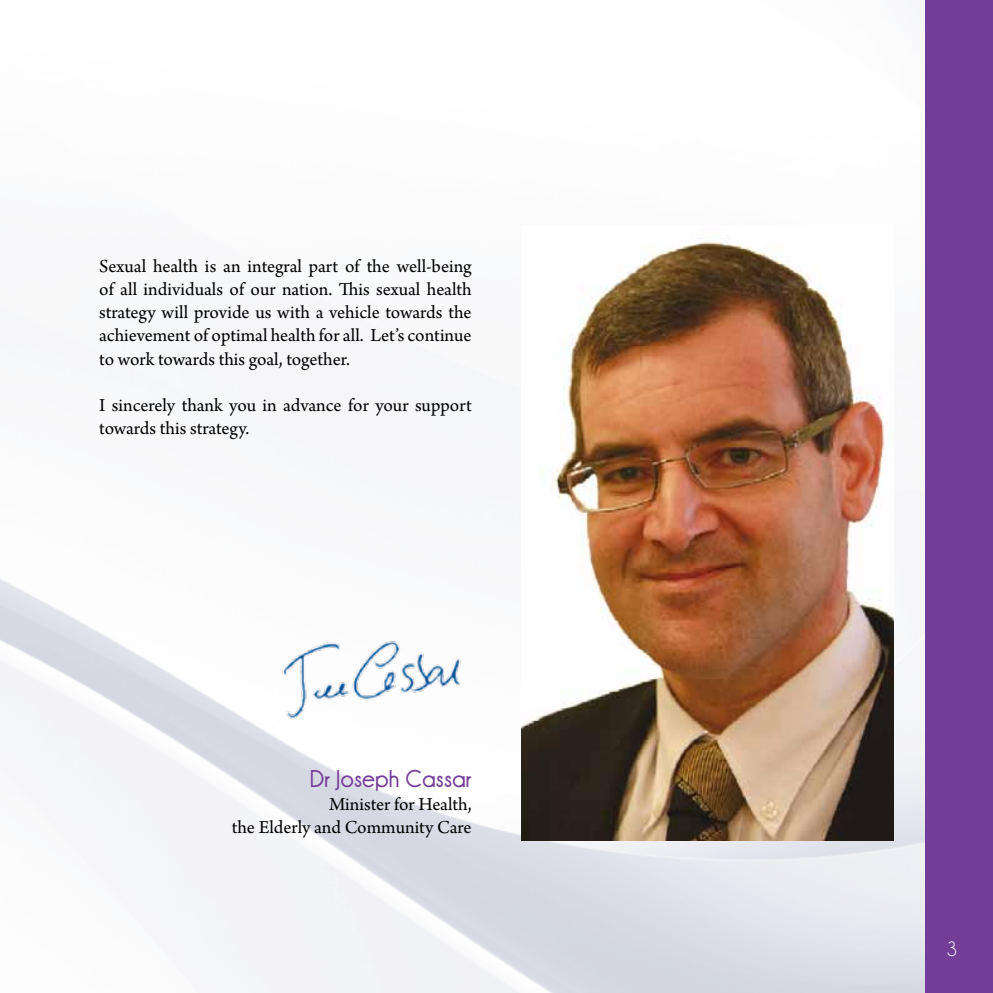
<style>
.page{position:relative;width:993px;height:993px;background:#fff}
.page>*{position:absolute;margin:0;border:0;box-sizing:border-box;transform-origin:0 0}
.t1{font:700 24.5px "Champagne&Limousines";color:#743e98}
.t2{font:21px "Champagne&Limousines";color:#fff}
.t3{font:19.25px/23.1px "Arno Pro";color:#000;text-align:justify}
</style>
<div class="page">
<img style="left:0;top:0;width:924px;height:992px">
<div style="left:924px;top:0;width:68px;height:992px;background:#743e98"></div>
<img style="left:521px;top:225px;width:372px;height:615px">
<img style="left:256px;top:626px;width:221px;height:104px">
<p class="t3" style="left:99px;top:256px;width:374px">Sexual health is an integral part of the well-being of all individuals of our nation. This sexual health strategy will provide us with a vehicle towards the achievement of optimal health for all. Let’s continue to work towards this goal, together.</p>
<p class="t3" style="left:99px;top:394px;width:374px">I sincerely thank you in advance for your support towards this strategy.</p>
<p class="t1" style="left:310px;top:764px;width:163px">Dr Joseph Cassar</p>
<p class="t3" style="left:232px;top:793px;width:241px;text-align:right">Minister for Health,<br>the Elderly and Community Care</p>
<p class="t2" style="left:946px;top:936px;width:12px">3</p>
</div>
